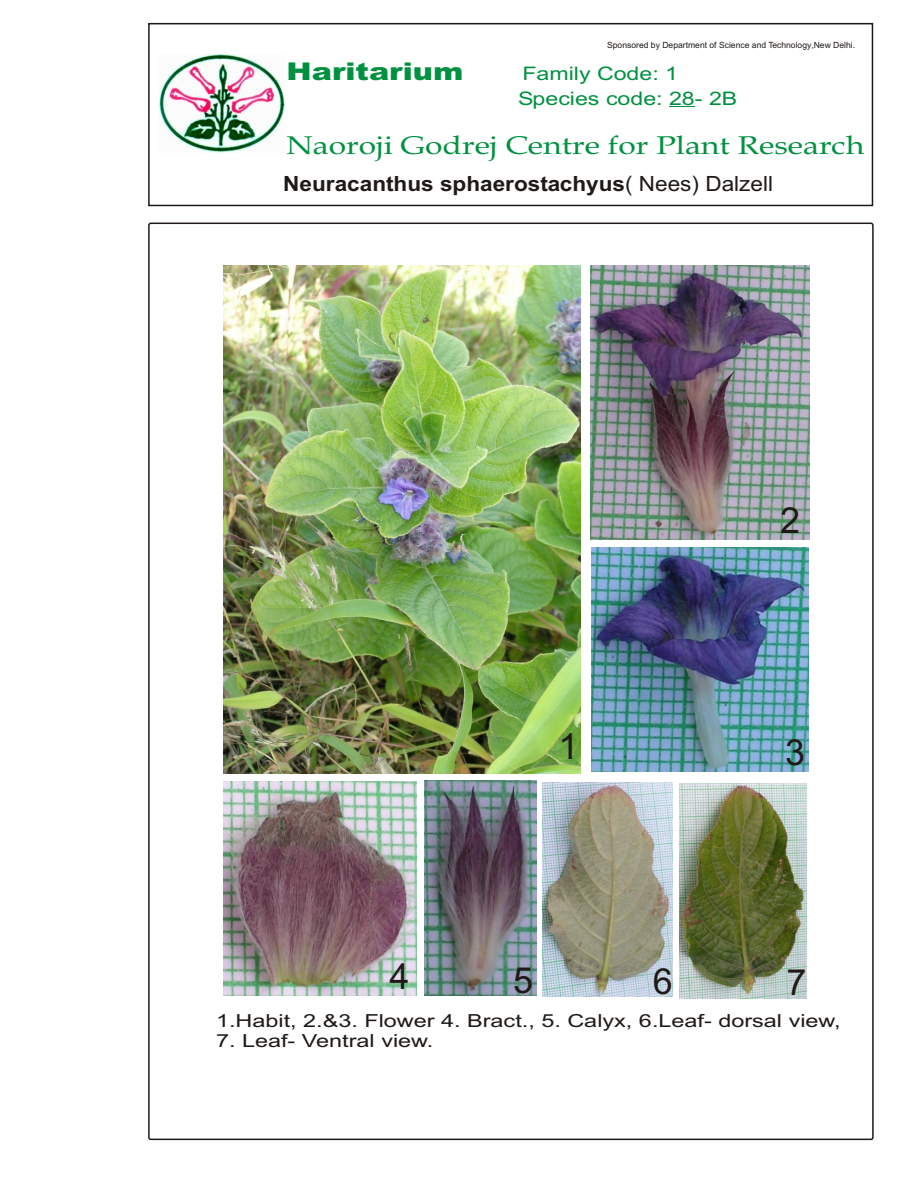
<style>
.page{position:relative;width:918px;height:1188px;background:#fff}
.page>*{position:absolute;margin:0;border:0;box-sizing:border-box;transform-origin:0 0}
.t1{font:36px "Arial";color:#1f1a17}
.t2{font:25.65px "Book Antiqua";color:#009140;scale:1.24 1}
.t3{font:900 24.45px "Arial";color:#009140;scale:1.24 1}
.t4{font:700 21px "Arial";color:#1f1a17;scale:1.08 1}
.t5{font:18.6px/24.5px "Arial";color:#009140;scale:1.24 1}
.t6{font:18px "Arial";color:#1f1a17;scale:1.3 1}
.t7{font:8.55px "Arial";color:#1f1a17}
.s1{font-weight:400}
</style>
<div class="page">
<svg style="left:669px;top:106px;width:26px;height:1px"></svg>
<img style="left:160px;top:55px;width:124px;height:97px">
<div style="left:148px;top:23px;width:725px;height:183px;border:2px solid #1f1a17"></div>
<img style="left:223px;top:266px;width:357px;height:507px">
<img style="left:542px;top:782px;width:131px;height:215px">
<img style="left:679px;top:784px;width:128px;height:214px">
<img style="left:590px;top:266px;width:219px;height:273px">
<img style="left:591px;top:547px;width:217px;height:224px">
<img style="left:424px;top:780px;width:113px;height:216px">
<img style="left:223px;top:782px;width:194px;height:214px">
<p class="t7" style="left:607px;top:42px;width:250px">Sponsored by Department of Science and Technology,New Delhi.</p>
<h3 class="t3" style="left:287px;top:63px;width:144px">Haritarium</h3>
<p class="t5" style="left:518px;top:63px;width:178px">Family Code: 1<br>Species code: 28- 2B</p>
<h2 class="t2" style="left:287px;top:136px;width:467px">Naoroji Godrej Centre for Plant Research</h2>
<p class="t4" style="left:283px;top:175px;width:455px">Neuracanthus sphaerostachyus<span class="s1">( Nees) Dalzell</span></p>
<h1 class="t1" style="left:558px;top:733px;width:22px">1</h1>
<h1 class="t1" style="left:780px;top:507px;width:22px">2</h1>
<h1 class="t1" style="left:785px;top:739px;width:22px">3</h1>
<h1 class="t1" style="left:389px;top:963px;width:22px">4</h1>
<h1 class="t1" style="left:513px;top:967px;width:22px">5</h1>
<h1 class="t1" style="left:653px;top:967px;width:22px">6</h1>
<h1 class="t1" style="left:786px;top:969px;width:22px">7</h1>
<p class="t6" style="left:216px;top:1014px;width:482px">1.Habit, 2.&amp;3. Flower 4. Bract., 5. Calyx, 6.Leaf- dorsal view,</p>
<p class="t6" style="left:216px;top:1034px;width:169px">7. Leaf- Ventral view.</p>
</div>
